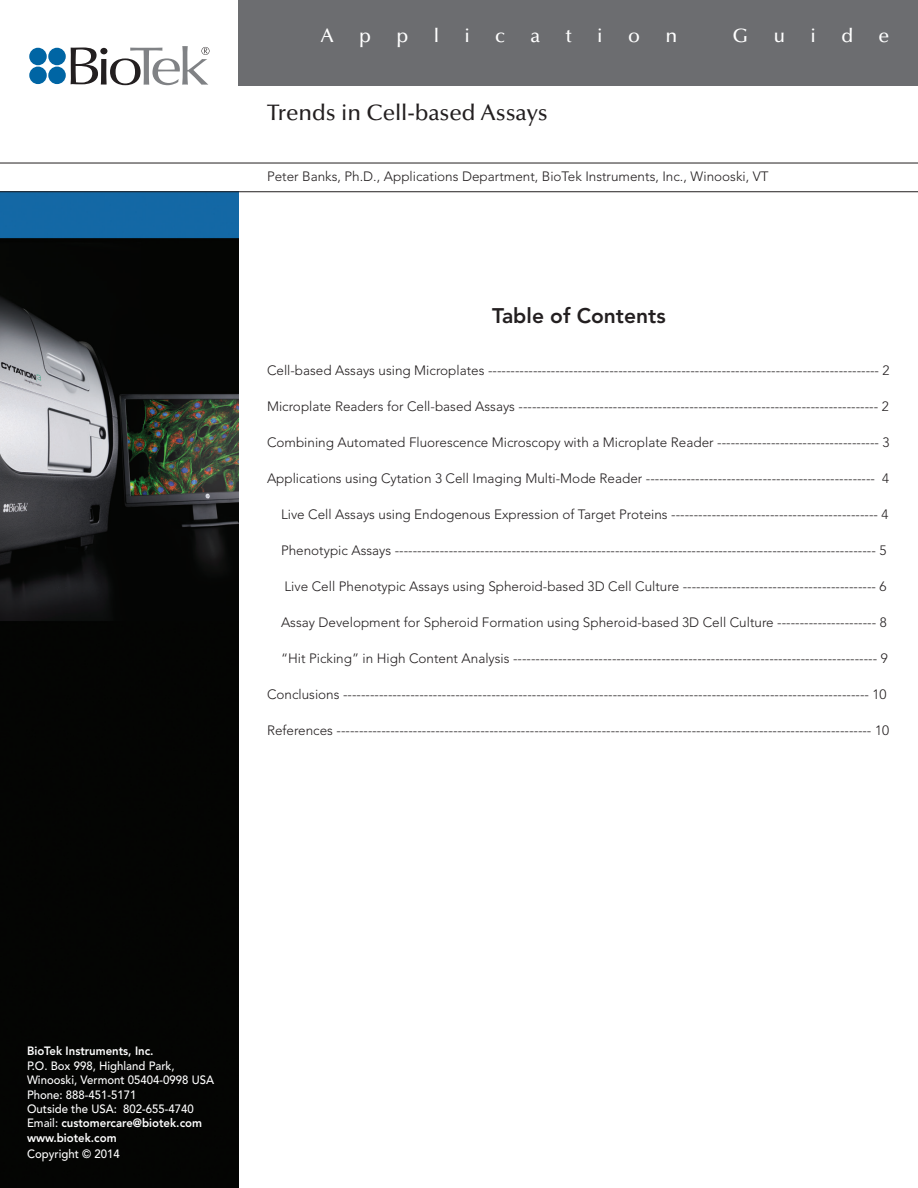
<style>
.page{position:relative;width:918px;height:1188px;background:#fff}
.page>*{position:absolute;margin:0;border:0;box-sizing:border-box;transform-origin:0 0}
.t1{font:500 22.5px "Optima LT Std";letter-spacing:-.005em;color:#231f20}
.t2{font:800 21px "Avenir LT Std";color:#231f20}
.t3{font:500 19.5px "Optima LT Std";color:#fff}
.t4{font:300 13.5px "Avenir LT Std";color:#231f20}
.t5{font:500 12px/14.4px "Avenir LT Std";color:#fff;scale:.95 1}
.t6{font:800 12px "Avenir LT Std";color:#fff;scale:.95 1}
.s1{font-weight:800}
</style>
<div class="page">
<img style="left:0;top:192px;width:238px;height:996px">
<div style="left:238px;top:0;width:680px;height:85px;background:#6c6d70"></div>
<svg style="left:71px;top:46px;width:138px;height:39px"></svg>
<div style="left:29px;top:48px;width:18px;height:17px;background:#0065a4;border-radius:50%"></div>
<div style="left:29px;top:67px;width:18px;height:17px;background:#0065a4;border-radius:50%"></div>
<div style="left:48px;top:48px;width:18px;height:17px;background:#0065a4;border-radius:50%"></div>
<div style="left:48px;top:67px;width:18px;height:17px;background:#0065a4;border-radius:50%"></div>
<hr style="left:0;top:191px;width:918px;height:1px;background:#231f20">
<hr style="left:0;top:163px;width:918px;height:1px;background:#231f20">
<h3 class="t3" style="left:321px;top:25px;width:15px">A</h3>
<h3 class="t3" style="left:359px;top:25px;width:13px">p</h3>
<h3 class="t3" style="left:396px;top:25px;width:13px">p</h3>
<h3 class="t3" style="left:434px;top:25px;width:7px">l</h3>
<h3 class="t3" style="left:464px;top:25px;width:7px">i</h3>
<h3 class="t3" style="left:495px;top:25px;width:11px">c</h3>
<h3 class="t3" style="left:530px;top:25px;width:11px">a</h3>
<h3 class="t3" style="left:565px;top:25px;width:8px">t</h3>
<h3 class="t3" style="left:597px;top:25px;width:7px">i</h3>
<h3 class="t3" style="left:628px;top:25px;width:13px">o</h3>
<h3 class="t3" style="left:665px;top:25px;width:13px">n</h3>
<h3 class="t3" style="left:733px;top:25px;width:17px">G</h3>
<h3 class="t3" style="left:773px;top:25px;width:13px">u</h3>
<h3 class="t3" style="left:811px;top:25px;width:7px">i</h3>
<h3 class="t3" style="left:841px;top:25px;width:13px">d</h3>
<h3 class="t3" style="left:879px;top:25px;width:12px">e</h3>
<h1 class="t1" style="left:267px;top:99px;width:282px">Trends in Cell-based Assays</h1>
<p class="t4" style="left:267px;top:169px;width:503px">Peter Banks, Ph.D., Applications Department, BioTek Instruments, Inc., Winooski, VT</p>
<h2 class="t2" style="left:492px;top:304px;width:175px">Table of Contents</h2>
<p class="t4" style="left:267px;top:362px;width:624px">Cell-based Assays using Microplates --------------------------------------------------------------------------------------- 2</p>
<p class="t4" style="left:267px;top:398px;width:623px">Microplate Readers for Cell-based Assays -------------------------------------------------------------------------------- 2</p>
<p class="t4" style="left:267px;top:434px;width:624px">Combining Automated Fluorescence Microscopy with a Microplate Reader ------------------------------------ 3</p>
<p class="t4" style="left:267px;top:470px;width:624px">Applications using Cytation 3 Cell Imaging Multi-Mode Reader --------------------------------------------------- 4</p>
<p class="t4" style="left:281px;top:506px;width:609px">Live Cell Assays using Endogenous Expression of Target Proteins ---------------------------------------------- 4</p>
<p class="t4" style="left:281px;top:542px;width:607px">Phenotypic Assays ----------------------------------------------------------------------------------------------------------- 5</p>
<p class="t4" style="left:285px;top:578px;width:603px">Live Cell Phenotypic Assays using Spheroid-based 3D Cell Culture ------------------------------------------- 6</p>
<p class="t4" style="left:281px;top:614px;width:607px">Assay Development for Spheroid Formation using Spheroid-based 3D Cell Culture ---------------------- 8</p>
<p class="t4" style="left:281px;top:650px;width:608px">“Hit Picking” in High Content Analysis --------------------------------------------------------------------------------- 9</p>
<p class="t4" style="left:267px;top:686px;width:621px">Conclusions --------------------------------------------------------------------------------------------------------------------- 10</p>
<p class="t4" style="left:267px;top:722px;width:624px">References ----------------------------------------------------------------------------------------------------------------------- 10</p>
<p class="t6" style="left:27px;top:1044px;width:135px">BioTek Instruments, Inc.</p>
<p class="t5" style="left:27px;top:1059px;width:199px">P.O. Box 998, Highland Park,<br>Winooski, Vermont 05404-0998 USA<br>Phone: 888-451-5171<br>Outside the USA: 802-655-4740<br>Email: <span class="s1">customercare@biotek.com www.biotek.com</span></p>
<p class="t5" style="left:27px;top:1147px;width:99px">Copyright © 2014</p>
</div>
